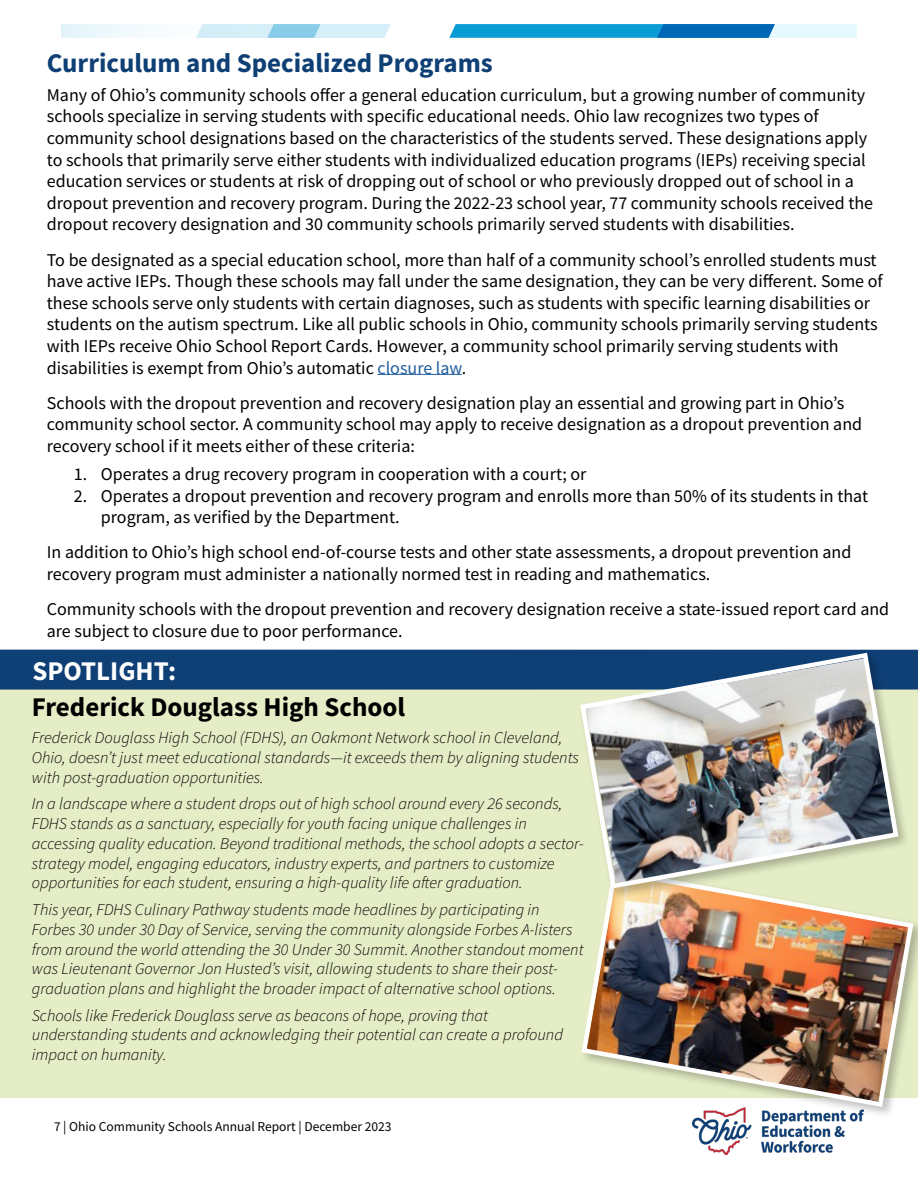
<style>
.page{position:relative;width:918px;height:1188px;background:#fff}
.page>*{position:absolute;margin:0;border:0;box-sizing:border-box;transform-origin:0 0}
.t1{font:700 27px "Source Sans Pro";color:#0e3f75}
.t2{font:700 27px "Source Sans Pro";color:#000}
.t3{font:700 27px "Source Sans Pro";color:#fff}
.t4{font:18px/21.6px "Source Sans Pro";color:#000}
.t5{font:italic 300 16.5px/19.8px "Source Sans Pro";color:#000}
.t6{font:13.5px "Source Sans Pro";color:#000}
.s1{color:#215e9e}
</style>
<div class="page">
<svg style="left:62px;top:24px;width:794px;height:14px"></svg>
<img style="left:692px;top:1119px;width:170px;height:35px">
<div style="left:0;top:670px;width:918px;height:427px;background:#e4edc5"></div>
<div style="left:0;top:650px;width:918px;height:40px;background:#0e3f75"></div>
<hr style="left:377px;top:374px;width:85px;height:1px;background:#215e9e">
<div style="left:579px;top:867px;width:339px;height:252px;background:#000;opacity:.25"></div>
<img style="left:579px;top:867px;width:337px;height:243px">
<div style="left:578px;top:650px;width:333px;height:250px;background:#000;opacity:.25"></div>
<img style="left:578px;top:650px;width:323px;height:241px">
<p class="t1" style="left:47px;top:45px;width:448px">Curriculum and Specialized Programs</p>
<p class="t4" style="left:47px;top:84px;width:828px">Many of Ohio’s community schools offer a general education curriculum, but a growing number of community schools specialize in serving students with specific educational needs. Ohio law recognizes two types of community school designations based on the characteristics of the students served. These designations apply to schools that primarily serve either students with individualized education programs (IEPs) receiving special education services or students at risk of dropping out of school or who previously dropped out of school in a dropout prevention and recovery program. During the 2022-23 school year, 77 community schools received the dropout recovery designation and 30 community schools primarily served students with disabilities.</p>
<p class="t4" style="left:47px;top:249px;width:837px">To be designated as a special education school, more than half of a community school’s enrolled students must have active IEPs. Though these schools may fall under the same designation, they can be very different. Some of these schools serve only students with certain diagnoses, such as students with specific learning disabilities or students on the autism spectrum. Like all public schools in Ohio, community schools primarily serving students with IEPs receive Ohio School Report Cards. However, a community school primarily serving students with disabilities is exempt from Ohio’s automatic <span class="s1">closure law</span>.</p>
<p class="t4" style="left:47px;top:392px;width:817px">Schools with the dropout prevention and recovery designation play an essential and growing part in Ohio’s community school sector. A community school may apply to receive designation as a dropout prevention and recovery school if it meets either of these criteria:</p>
<p class="t4" style="left:74px;top:463px;width:514px">1. Operates a drug recovery program in cooperation with a court; or</p>
<p class="t4" style="left:101px;top:485px;width:769px;text-indent:-27px">2. Operates a dropout prevention and recovery program and enrolls more than 50% of its students in that program, as verified by the Department.</p>
<p class="t4" style="left:47px;top:542px;width:806px">In addition to Ohio’s high school end-of-course tests and other state assessments, a dropout prevention and recovery program must administer a nationally normed test in reading and mathematics.</p>
<p class="t4" style="left:47px;top:598px;width:844px">Community schools with the dropout prevention and recovery designation receive a state-issued report card and are subject to closure due to poor performance.</p>
<p class="t3" style="left:32px;top:652px;width:145px">SPOTLIGHT:</p>
<p class="t2" style="left:32px;top:689px;width:375px">Frederick Douglass High School</p>
<p class="t5" style="left:32px;top:728px;width:549px">Frederick Douglass High School (FDHS), an Oakmont Network school in Cleveland,<br>Ohio, doesn’t just meet educational standards—it exceeds them by aligning students with post-graduation opportunities.</p>
<p class="t5" style="left:32px;top:794px;width:554px">In a landscape where a student drops out of high school around every 26 seconds, FDHS stands as a sanctuary, especially for youth facing unique challenges in accessing quality education. Beyond traditional methods, the school adopts a sector&shy;strategy model, engaging educators, industry experts, and partners to customize opportunities for each student, ensuring a high-quality life after graduation.</p>
<p class="t5" style="left:32px;top:900px;width:553px">This year, FDHS Culinary Pathway students made headlines by participating in Forbes 30 under 30 Day of Service, serving the community alongside Forbes A-listers from around the world attending the 30 Under 30 Summit. Another standout moment was Lieutenant Governor Jon Husted’s visit, allowing students to share their post&shy;graduation plans and highlight the broader impact of alternative school options.</p>
<p class="t5" style="left:32px;top:1005px;width:533px">Schools like Frederick Douglass serve as beacons of hope, proving that understanding students and acknowledging their potential can create a profound impact on humanity.</p>
<p class="t6" style="left:54px;top:1118px;width:339px">7 | Ohio Community Schools Annual Report | December 2023</p>
</div>
